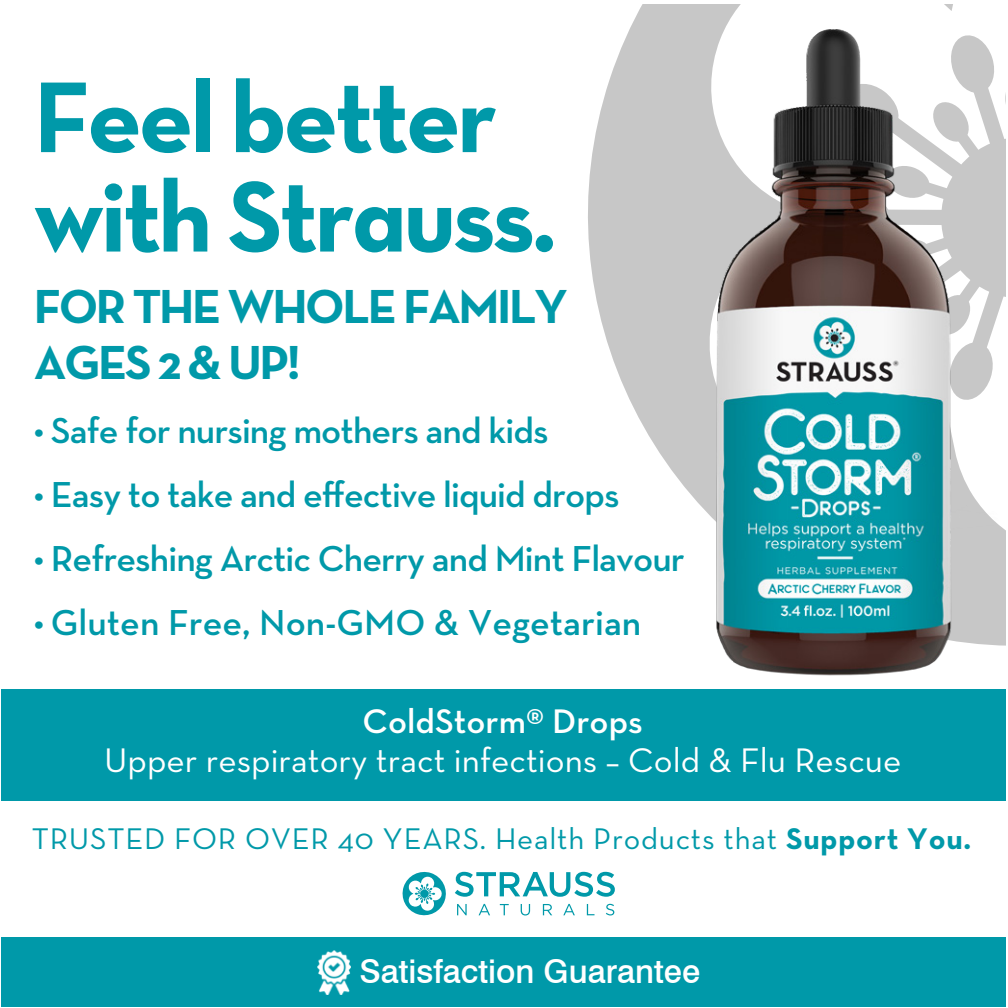
<style>
.page{position:relative;width:1008px;height:1008px;background:#fff}
.page>*{position:absolute;margin:0;border:0;box-sizing:border-box;transform-origin:0 0}
.t1{font:102.4px/99.6px "Neutra Text Bold Alt";letter-spacing:-.035em;color:#0099a9}
.t2{font:700 48.4px/56px "Neutra Text";letter-spacing:-.05em;color:#0099a9}
.t3{font:600 36.8px "Neutra Text";letter-spacing:-.025em;color:#0099a9}
.t4{font:600 36.8px "Neutra Text";color:#0099a9}
.t5{font:34.8px/39.2px "Neutra Text";color:#fff;text-align:center}
.t6{font:500 32.8px "Swiss 721 BT";color:#fff}
.t7{font:30.4px "Neutra Text";letter-spacing:.025em;color:#0099a9}
.s1{font-weight:600}
.s2{font-weight:700}
</style>
<div class="page">
<svg style="left:588px;top:4px;width:365px;height:311px"></svg>
<div style="left:1px;top:689px;width:1005px;height:318px;background:#0099a9"></div>
<div style="left:1px;top:801px;width:1005px;height:136px;background:#fff"></div>
<img style="left:317px;top:951px;width:33px;height:44px">
<svg style="left:455px;top:872px;width:160px;height:25px"></svg>
<svg style="left:402px;top:871px;width:44px;height:45px"></svg>
<div style="left:420px;top:890px;width:9px;height:8px;background:#0099a9;border-radius:50%"></div>
<svg style="left:457px;top:904px;width:10px;height:11px"></svg>
<svg style="left:479px;top:904px;width:11px;height:11px"></svg>
<svg style="left:500px;top:904px;width:9px;height:11px"></svg>
<svg style="left:521px;top:904px;width:9px;height:12px"></svg>
<svg style="left:543px;top:904px;width:9px;height:11px"></svg>
<svg style="left:563px;top:904px;width:12px;height:11px"></svg>
<svg style="left:587px;top:904px;width:8px;height:11px"></svg>
<svg style="left:606px;top:904px;width:8px;height:11px"></svg>
<img style="left:601px;top:13px;width:405px;height:663px">
<p class="t1" style="left:34px;top:65px;width:525px">Feel better with Strauss.</p>
<p class="t2" style="left:34px;top:278px;width:536px">FOR THE WHOLE FAMILY<br>AGES 2 &amp; UP!</p>
<p class="t3" style="left:34px;top:408px;width:516px">• Safe for nursing mothers and kids</p>
<p class="t3" style="left:34px;top:472px;width:587px">• Easy to take and effective liquid drops</p>
<p class="t3" style="left:34px;top:536px;width:653px">• Refreshing Arctic Cherry and Mint Flavour</p>
<p class="t4" style="left:34px;top:600px;width:609px">• Gluten Free, Non-GMO &amp; Vegetarian</p>
<p class="t5" style="left:104px;top:701px;width:799px"><span class="s1">ColdStorm® Drops<br></span>Upper respiratory tract infections – Cold &amp; Flu Rescue</p>
<p class="t7" style="left:32px;top:821px;width:941px">TRUSTED FOR OVER 40 YEARS. Health Products that <span class="s2">Support You.</span></p>
<p class="t6" style="left:360px;top:951px;width:342px">Satisfaction Guarantee</p>
</div>
